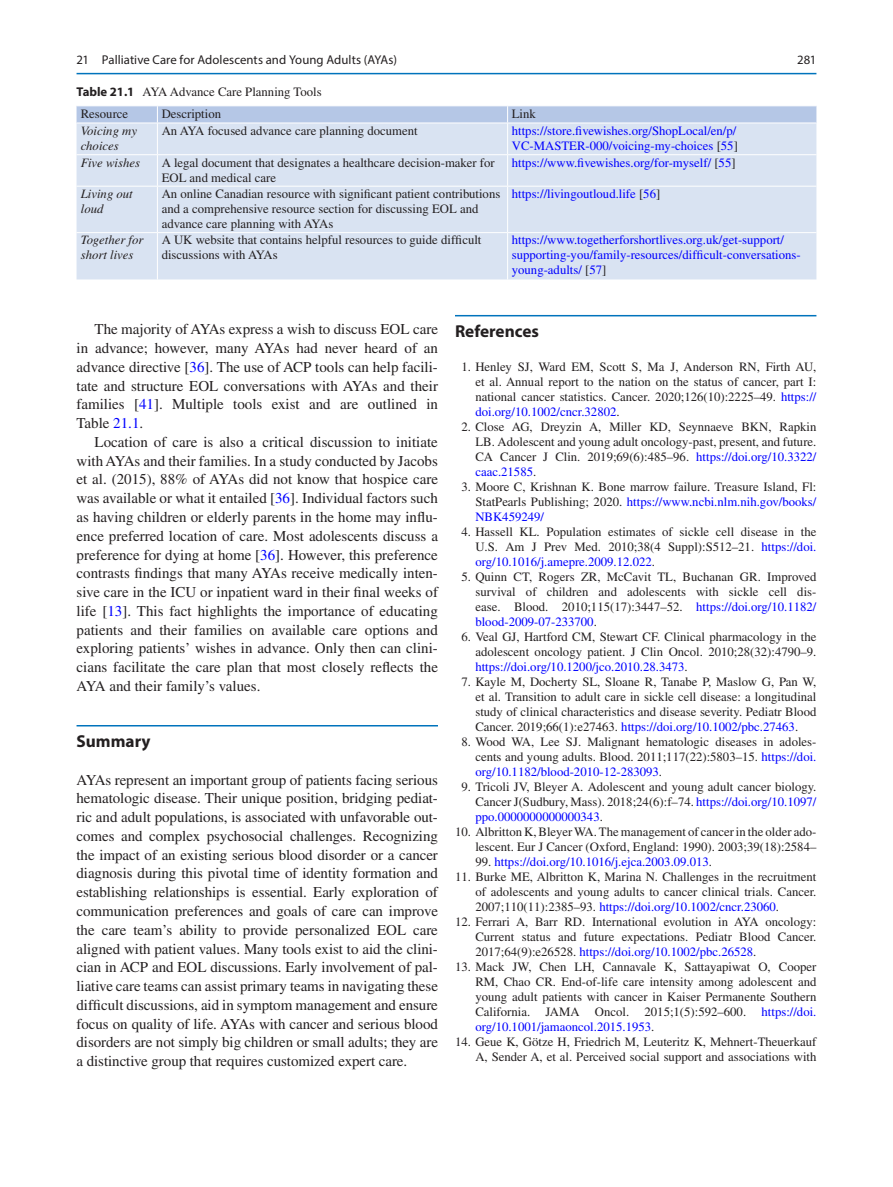
<style>
.page{position:relative;width:893px;height:1187px;background:#fff}
.page>*{position:absolute;margin:0;border:0;box-sizing:border-box;transform-origin:0 0}
.Ref_title{font:700 17.25px "Myriad Pro";color:#231f20}
._1_hd{font:700 17.25px "Myriad Pro";color:#231f20}
.Text{font:15px/18.8px "Times LT Std";color:#231f20;text-align:justify}
.Text_flush{font:15px/18.8px "Times LT Std";letter-spacing:-.005em;color:#231f20;text-align:justify}
.T_Body{font:12.75px/15px "Times LT Std";color:#231f20;text-align:justify}
.T_Body-2{font:12.75px/15px "Times LT Std";color:#00f}
.T_Body-3{font:italic 12.75px/15px "Times LT Std";color:#231f20}
.t1{font:12.75px "Myriad Pro";letter-spacing:.005em;color:#231f20}
.T_Head{font:12.75px "Times LT Std";color:#231f20}
.s1{font-family:"Myriad Pro";font-weight:700}
.s2{color:#231f20}
.s3{color:#00f}
</style>
<div class="page">
<div style="left:77px;top:124px;width:739px;height:155px;background:#d9e3f2"></div>
<svg style="left:77px;top:106px;width:739px;height:17px;background:#b8c9e7"></svg>
<hr style="left:157px;top:123px;width:1px;height:31px;background:#fff">
<hr style="left:507px;top:123px;width:1px;height:31px;background:#fff">
<hr style="left:77px;top:154px;width:80px;height:1px;background:#fff">
<hr style="left:157px;top:154px;width:351px;height:1px;background:#fff">
<hr style="left:157px;top:155px;width:1px;height:31px;background:#fff">
<hr style="left:508px;top:154px;width:308px;height:1px;background:#fff">
<hr style="left:507px;top:155px;width:1px;height:31px;background:#fff">
<hr style="left:77px;top:186px;width:80px;height:1px;background:#fff">
<hr style="left:157px;top:186px;width:351px;height:1px;background:#fff">
<hr style="left:157px;top:186px;width:1px;height:46px;background:#fff">
<hr style="left:508px;top:186px;width:308px;height:1px;background:#fff">
<hr style="left:507px;top:186px;width:1px;height:46px;background:#fff">
<hr style="left:157px;top:232px;width:351px;height:1px;background:#fff">
<hr style="left:508px;top:232px;width:308px;height:1px;background:#fff">
<hr style="left:507px;top:233px;width:1px;height:46px;background:#fff">
<hr style="left:77px;top:232px;width:80px;height:1px;background:#fff">
<hr style="left:157px;top:233px;width:1px;height:46px;background:#fff">
<hr style="left:77px;top:725px;width:361px;height:1px;background:#0073bc">
<hr style="left:455px;top:315px;width:361px;height:1px;background:#0073bc">
<hr style="left:77px;top:73px;width:739px;height:1px;background:#0073bc">
<p class="t1" style="left:77px;top:52px;width:322px">21 Palliative Care for Adolescents and Young Adults (AYAs)</p>
<p class="t1" style="left:797px;top:52px;width:21px">281</p>
<p class="T_Body" style="left:77px;top:85px;width:247px"><span class="s1">Table 21.1</span> AYA Advance Care Planning Tools</p>
<p class="T_Head" style="left:81px;top:106px;width:49px">Resource</p>
<p class="T_Head" style="left:162px;top:106px;width:61px">Description</p>
<p class="T_Head" style="left:512px;top:106px;width:26px">Link</p>
<p class="T_Body-3" style="left:81px;top:123px;width:58px">Voicing my choices</p>
<p class="T_Body" style="left:162px;top:123px;width:257px">An AYA focused advance care planning document</p>
<p class="T_Body-2" style="left:512px;top:123px;width:228px">https://store.fivewishes.org/ShopLocal/en/p/<br>VC-MASTER-000/voicing-my-choices <span class="s2">[</span>55<span class="s2">]</span></p>
<p class="T_Body-3" style="left:81px;top:155px;width:61px">Five wishes</p>
<p class="T_Body" style="left:162px;top:155px;width:335px">A legal document that designates a healthcare decision-maker for<br>EOL and medical care</p>
<p class="T_Body-2" style="left:512px;top:155px;width:225px">https://www.fivewishes.org/for-myself/ <span class="s2">[</span>55<span class="s2">]</span></p>
<p class="T_Body-3" style="left:81px;top:186px;width:54px">Living out loud</p>
<p class="T_Body" style="left:162px;top:186px;width:340px;text-align:left">An online Canadian resource with significant patient contributions and a comprehensive resource section for discussing EOL and advance care planning with AYAs</p>
<p class="T_Body-2" style="left:512px;top:186px;width:150px">https://livingoutloud.life <span class="s2">[</span>56<span class="s2">]</span></p>
<p class="T_Body-3" style="left:81px;top:233px;width:64px">Together for short lives</p>
<p class="T_Body" style="left:162px;top:232px;width:321px">A UK website that contains helpful resources to guide difficult discussions with AYAs</p>
<p class="T_Body-2" style="left:512px;top:232px;width:290px">https://www.togetherforshortlives.org.uk/get-support/ supporting-you/family-resources/difficult-conversations&shy;young-adults/ <span class="s2">[</span>57<span class="s2">]</span></p>
<p class="Text" style="left:77px;top:320px;width:363px;text-indent:18px">The majority of AYAs express a wish to discuss EOL care in advance; however, many AYAs had never heard of an advance directive [<span class="s3">36</span>]. The use of ACP tools can help facili&shy;tate and structure EOL conversations with AYAs and their families [<span class="s3">41</span>]. Multiple tools exist and are outlined in Table <span class="s3">21.1</span>.</p>
<p class="Text" style="left:77px;top:432px;width:363px;text-indent:18px">Location of care is also a critical discussion to initiate with AYAs and their families. In a study conducted by Jacobs et al. (2015), 88% of AYAs did not know that hospice care was available or what it entailed [<span class="s3">36</span>]. Individual factors such as having children or elderly parents in the home may influ&shy;ence preferred location of care. Most adolescents discuss a preference for dying at home [<span class="s3">36</span>]. However, this preference contrasts findings that many AYAs receive medically inten&shy;sive care in the ICU or inpatient ward in their final weeks of life [<span class="s3">13</span>]. This fact highlights the importance of educating patients and their families on available care options and exploring patients’ wishes in advance. Only then can clini&shy;cians facilitate the care plan that most closely reflects the AYA and their family’s values.</p>
<h2 class="_1_hd" style="left:77px;top:730px;width:76px">Summary</h2>
<p class="Text_flush" style="left:77px;top:770px;width:363px">AYAs represent an important group of patients facing serious hematologic disease. Their unique position, bridging pediat&shy;ric and adult populations, is associated with unfavorable out&shy;comes and complex psychosocial challenges. Recognizing the impact of an existing serious blood disorder or a cancer diagnosis during this pivotal time of identity formation and establishing relationships is essential. Early exploration of communication preferences and goals of care can improve the care team’s ability to provide personalized EOL care aligned with patient values. Many tools exist to aid the clini&shy;cian in ACP and EOL discussions. Early involvement of pal&shy;liative care teams can assist primary teams in navigating these difficult discussions, aid in symptom management and ensure focus on quality of life. AYAs with cancer and serious blood disorders are not simply big children or small adults; they are a distinctive group that requires customized expert care.</p>
<p class="Ref_title" style="left:455px;top:320px;width:85px">References</p>
<p class="T_Body" style="left:475px;top:359px;width:343px;text-indent:-14px">1. Henley SJ, Ward EM, Scott S, Ma J, Anderson RN, Firth AU, et al. Annual report to the nation on the status of cancer, part I: national cancer statistics. Cancer. 2020;126(10):2225–49. <span class="s3">https:// doi.org/10.1002/cncr.32802</span>.</p>
<p class="T_Body" style="left:475px;top:419px;width:343px;text-indent:-14px">2. Close AG, Dreyzin A, Miller KD, Seynnaeve BKN, Rapkin LB. Adolescent and young adult oncology-past, present, and future.<br>CA Cancer J Clin. 2019;69(6):485–96. <span class="s3">https://doi.org/10.3322/ caac.21585</span>.</p>
<p class="T_Body" style="left:475px;top:479px;width:343px;text-indent:-14px">3. Moore C, Krishnan K. Bone marrow failure. Treasure Island, Fl:<br>StatPearls Publishing; 2020. <span class="s3">https://www.ncbi.nlm.nih.gov/books/ NBK459249/</span></p>
<p class="T_Body" style="left:475px;top:524px;width:343px;text-indent:-14px">4. Hassell KL. Population estimates of sickle cell disease in the U.S. Am J Prev Med. 2010;38(4 Suppl):S512–21. <span class="s3">https://doi. org/10.1016/j.amepre.2009.12.022</span>.</p>
<p class="T_Body" style="left:475px;top:569px;width:343px;text-indent:-14px">5. Quinn CT, Rogers ZR, McCavit TL, Buchanan GR. Improved survival of children and adolescents with sickle cell dis&shy;ease. Blood. 2010;115(17):3447–52. <span class="s3">https://doi.org/10.1182/ blood-2009-07-233700</span>.</p>
<p class="T_Body" style="left:475px;top:629px;width:343px;text-indent:-14px">6. Veal GJ, Hartford CM, Stewart CF. Clinical pharmacology in the adolescent oncology patient. J Clin Oncol. 2010;28(32):4790–9. <span class="s3">https://doi.org/10.1200/jco.2010.28.3473</span>.</p>
<p class="T_Body" style="left:475px;top:674px;width:343px;text-indent:-14px">7. Kayle M, Docherty SL, Sloane R, Tanabe P, Maslow G, Pan W, et al. Transition to adult care in sickle cell disease: a longitudinal study of clinical characteristics and disease severity. Pediatr Blood Cancer. 2019;66(1):e27463. <span class="s3">https://doi.org/10.1002/pbc.27463</span>.</p>
<p class="T_Body" style="left:475px;top:734px;width:343px;text-indent:-14px">8. Wood WA, Lee SJ. Malignant hematologic diseases in adoles&shy;cents and young adults. Blood. 2011;117(22):5803–15. <span class="s3">https://doi. org/10.1182/blood-2010-12-283093</span>.</p>
<p class="T_Body" style="left:475px;top:779px;width:343px;text-indent:-14px">9. Tricoli JV, Bleyer A. Adolescent and young adult cancer biology.<br>Cancer J(Sudbury, Mass). 2018;24(6):f–74. <span class="s3">https://doi.org/10.1097/ ppo.0000000000000343</span>.</p>
<p class="T_Body" style="left:455px;top:824px;width:363px;text-align:right">10. Albritton K, Bleyer WA. The management of cancer in the older ado&shy;lescent. Eur J Cancer (Oxford, England: 1990). 2003;39(18):2584–</p>
<p class="T_Body-2" style="left:475px;top:854px;width:238px"><span class="s2">99.</span> https://doi.org/10.1016/j.ejca.2003.09.013<span class="s2">.</span></p>
<p class="T_Body" style="left:475px;top:869px;width:343px;text-indent:-20px">11. Burke ME, Albritton K, Marina N. Challenges in the recruitment of adolescents and young adults to cancer clinical trials. Cancer.<br>2007;110(11):2385–93. <span class="s3">https://doi.org/10.1002/cncr.23060</span>.</p>
<p class="T_Body" style="left:475px;top:914px;width:343px;text-indent:-20px">12. Ferrari A, Barr RD. International evolution in AYA oncology:<br>Current status and future expectations. Pediatr Blood Cancer.<br>2017;64(9):e26528. <span class="s3">https://doi.org/10.1002/pbc.26528</span>.</p>
<p class="T_Body" style="left:475px;top:959px;width:343px;text-indent:-20px">13. Mack JW, Chen LH, Cannavale K, Sattayapiwat O, Cooper RM, Chao CR. End-of-life care intensity among adolescent and young adult patients with cancer in Kaiser Permanente Southern California. JAMA Oncol. 2015;1(5):592–600. <span class="s3">https://doi. org/10.1001/jamaoncol.2015.1953</span>.</p>
<p class="T_Body" style="left:455px;top:1034px;width:363px;text-align:right">14. Geue K, Götze H, Friedrich M, Leuteritz K, Mehnert-Theuerkauf<br>A, Sender A, et al. Perceived social support and associations with</p>
</div>
